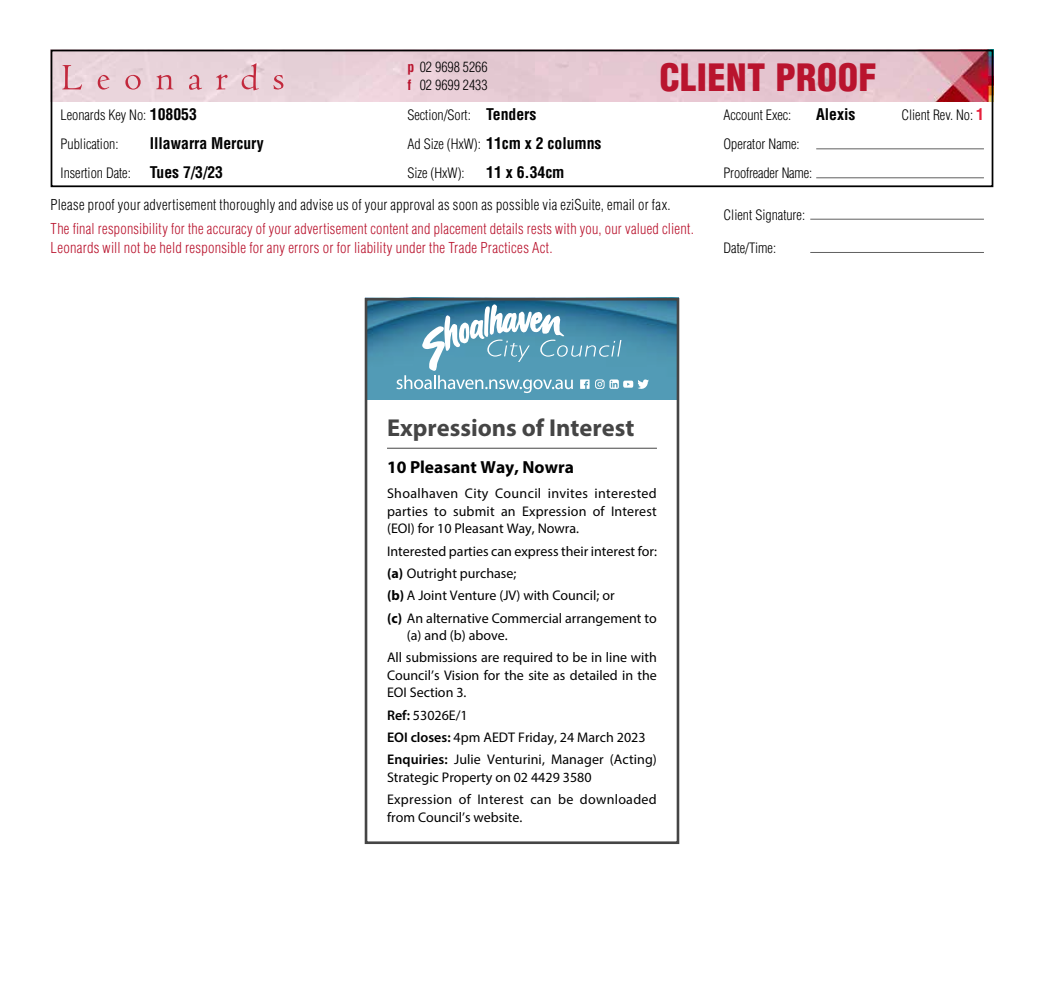
<style>
.page{position:relative;width:1044px;height:993px;background:#fff}
.page>*{position:absolute;margin:0;border:0;box-sizing:border-box;transform-origin:0 0}
.t1{font:900 condensed 36.75px "Helvetica";letter-spacing:.01em;color:#b9142e}
.t2{font:700 24.5px "Myriad Pro";color:#454545}
.t3{font:700 17.5px "Myriad Pro";color:#000}
.t4{font:700 condensed 15.75px "Helvetica";letter-spacing:-.005em;color:#000}
.t5{font:300 condensed 14.7px/19.2px "Helvetica";letter-spacing:.02em;color:#b9142e}
.t6{font:300 condensed 14.7px "Helvetica";letter-spacing:.015em;color:#000}
.t7{font:14px/22.4px "Myriad Pro";color:#000}
.t8{font:300 condensed 14px/28.9px "Helvetica";letter-spacing:-.005em;color:#000}
.t9{font:14px/22.4px "Myriad Pro";letter-spacing:.02em;color:#000}
.s1{font-weight:700;font-size:15.75px}
.s2{font-weight:700;color:#b9142e}
.s3{font-weight:300;font-size:14px}
.s4{font-weight:700;font-size:15.75px;color:#e61f3b}
.s5{font-weight:700}
.s6{font-weight:600}
</style>
<div class="page">
<img style="left:54px;top:53px;width:936px;height:48px">
<svg style="left:62px;top:65px;width:20px;height:25px"></svg>
<svg style="left:98px;top:75px;width:12px;height:15px"></svg>
<svg style="left:125px;top:75px;width:16px;height:15px"></svg>
<svg style="left:156px;top:75px;width:17px;height:14px"></svg>
<svg style="left:189px;top:75px;width:13px;height:15px"></svg>
<svg style="left:216px;top:74px;width:12px;height:15px"></svg>
<svg style="left:242px;top:63px;width:17px;height:27px"></svg>
<svg style="left:273px;top:75px;width:10px;height:14px"></svg>
<div style="left:51px;top:50px;width:942px;height:137px;border:2px solid #000"></div>
<hr style="left:816px;top:148px;width:168px;height:1px;background:#606060">
<hr style="left:816px;top:177px;width:168px;height:1px;background:#606060">
<hr style="left:810px;top:219px;width:174px;height:1px;background:#606060">
<hr style="left:810px;top:252px;width:174px;height:1px;background:#606060">
<svg style="left:369px;top:302px;width:306px;height:97px;background:#458caa"></svg>
<svg style="left:396px;top:304px;width:253px;height:89px;background:#64a0b9"></svg>
<div style="left:365px;top:298px;width:314px;height:545px;border:3px solid #454545"></div>
<hr style="left:387px;top:447px;width:270px;height:1px;background:#454545">
<p class="t8" style="left:61px;top:101px;width:138px">Leonards Key No: <span class="s1">108053<br></span>Publication:</p>
<p class="t4" style="left:150px;top:134px;width:115px">Illawarra Mercury</p>
<p class="t8" style="left:61px;top:158px;width:164px">Insertion Date: <span class="s1">Tues 7/3/23</span></p>
<p class="t8" style="left:407px;top:59px;width:82px;line-height:17.2px"><span class="s2">p</span> 02 9698 5266 <span class="s2">f</span> 02 9699 2433</p>
<p class="t8" style="left:407px;top:101px;width:130px">Section/Sort: <span class="s1">Tenders</span></p>
<p class="t4" style="left:407px;top:134px;width:195px"><span class="s3">Ad Size (HxW):</span> 11cm x 2 columns</p>
<p class="t8" style="left:407px;top:158px;width:59px">Size (HxW):</p>
<p class="t4" style="left:486px;top:163px;width:80px">11 x 6.34cm</p>
<h1 class="t1" style="left:659px;top:54px;width:219px">CLIENT PROOF</h1>
<p class="t8" style="left:723px;top:101px;width:69px">Account Exec:</p>
<p class="t4" style="left:816px;top:105px;width:41px">Alexis</p>
<p class="t8" style="left:901px;top:101px;width:84px">Client Rev. No: <span class="s4">1</span></p>
<p class="t8" style="left:723px;top:130px;width:90px">Operator Name:<br>Proofreader Name:</p>
<p class="t6" style="left:51px;top:196px;width:621px">Please proof your advertisement thoroughly and advise us of your approval as soon as possible via eziSuite, email or fax.</p>
<p class="t5" style="left:51px;top:218px;width:645px">The final responsibility for the accuracy of your advertisement content and placement details rests with you, our valued client.<br>Leonards will not be held responsible for any errors or for liability under the Trade Practices Act.</p>
<p class="t8" style="left:723px;top:200px;width:83px">Client Signature:</p>
<p class="t8" style="left:723px;top:233px;width:54px">Date/Time:</p>
<h2 class="t2" style="left:387px;top:411px;width:249px">Expressions of Interest</h2>
<p class="t3" style="left:387px;top:456px;width:188px">10 Pleasant Way, Nowra</p>
<p class="t7" style="left:387px;top:484px;width:271px;line-height:17.3px;text-align:justify">Shoalhaven City Council invites interested parties to submit an Expression of Interest (EOI) for 10 Pleasant Way, Nowra.</p>
<p class="t7" style="left:387px;top:539px;width:271px">Interested parties can express their interest for: <span class="s5">(a)</span> Outright purchase;<br><span class="s5">(b)</span> A Joint Venture (JV) with Council; or<br><span class="s5">(c)</span> An alternative Commercial arrangement to</p>
<p class="t7" style="left:387px;top:623px;width:271px;text-indent:20px">(a) and (b) above.<br>All submissions are required to be in line with</p>
<p class="t7" style="left:387px;top:666px;width:271px;line-height:17.3px">Council’s Vision for the site as detailed in the<br>EOI Section 3.</p>
<p class="t7" style="left:387px;top:703px;width:271px"><span class="s6">Ref:</span> 53026E/1<br><span class="s6">EOI closes:</span> 4pm AEDT Friday, 24 March 2023<br><span class="s6">Enquiries:</span> Julie Venturini, Manager (Acting)</p>
<p class="t9" style="left:387px;top:765px;width:271px">Strategic Property on 02 4429 3580<br>Expression of Interest can be downloaded</p>
<p class="t7" style="left:387px;top:805px;width:137px">from Council’s website.</p>
</div>
